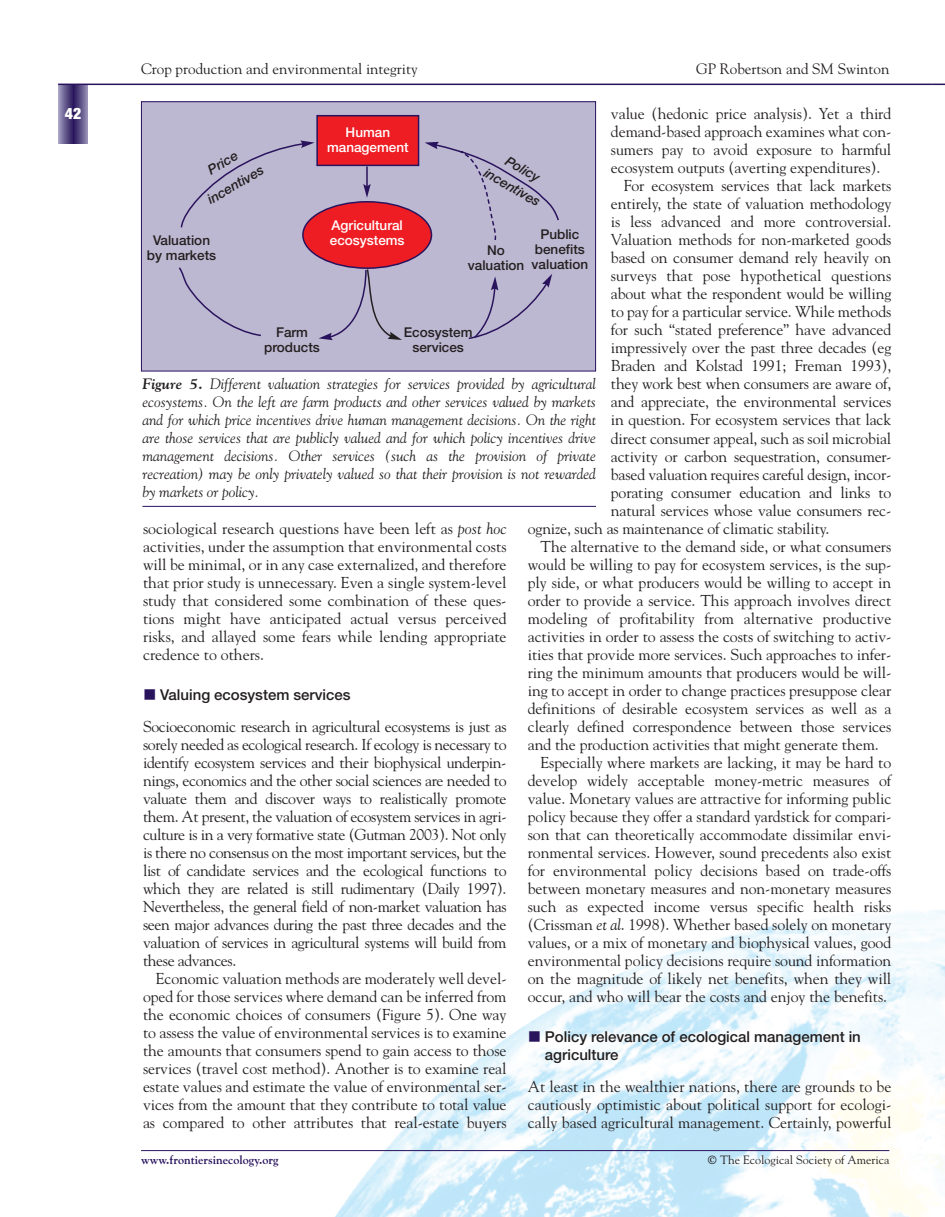
<style>
.page{position:relative;width:945px;height:1217px;background:#fff}
.page>*{position:absolute;margin:0;border:0;box-sizing:border-box;transform-origin:0 0}
.t1{font:15.75px/18px "Goudy";letter-spacing:-.005em;color:#231f20;text-align:justify}
.t2{font:900 condensed 15.75px "Helvetica Neue";color:#fff}
.t3{font:italic 15px/18px "Goudy";color:#231f20;text-align:justify}
.t4{font:500 15px/18px "Helvetica Neue";color:#231f20}
.t5{font:15px "Goudy";color:#231f20}
.t6{font:500 13.5px/15px "Helvetica Neue";color:#231f20;text-align:center}
.t7{font:500 13.5px/15px "Helvetica Neue";color:#fff;text-align:center}
.t8{font:italic 500 13.5px/25.5px "Helvetica Neue";color:#231f20;text-align:center}
.t9{font:12px "Goudy";color:#231f20}
.t10{font:700 12px "Goudy";color:#29135d}
.s1{font-style:italic}
.s2{font-weight:700}
</style>
<div class="page">
<img style="left:340px;top:910px;width:605px;height:306px">
<svg style="left:932px;top:84px;width:13px;height:1px"></svg>
<svg style="left:58px;top:85px;width:30px;height:59px;background:#63578b"></svg>
<hr style="left:58px;top:84px;width:874px;height:1px;background:#29135d">
<hr style="left:141px;top:1150px;width:748px;height:1px;background:#29135d">
<div style="left:141px;top:102px;width:455px;height:269px;background:#bdb8d1"></div>
<div style="left:141px;top:101px;width:455px;height:270px;border:1px solid #29135d"></div>
<hr style="left:142px;top:506px;width:454px;height:1px;background:#29135d">
<div style="left:317px;top:116px;width:102px;height:49px;background:#ee1d23"></div>
<div style="left:316px;top:115px;width:103px;height:51px;border:2px solid #29135d"></div>
<svg style="left:178px;top:140px;width:381px;height:200px"></svg>
<svg style="left:529px;top:1031px;width:11px;height:11px"></svg>
<p class="t2" style="left:65px;top:108px;width:18px">42</p>
<p class="t5" style="left:141px;top:62px;width:278px">Crop production and environmental integrity</p>
<p class="t5" style="left:696px;top:62px;width:195px">GP Robertson and SM Swinton</p>
<p class="t1" style="left:611px;top:106px;width:282px">value (hedonic price analysis). Yet a third</p>
<p class="t1" style="left:611px;top:124px;width:282px">demand-based approach examines what con-</p>
<p class="t1" style="left:611px;top:142px;width:282px">sumers pay to avoid exposure to harmful</p>
<p class="t1" style="left:611px;top:160px;width:271px">ecosystem outputs (averting expenditures).</p>
<p class="t1" style="left:624px;top:178px;width:269px">For ecosystem services that lack markets</p>
<p class="t1" style="left:611px;top:196px;width:282px">entirely, the state of valuation methodology</p>
<p class="t1" style="left:611px;top:214px;width:282px">is less advanced and more controversial.</p>
<p class="t1" style="left:611px;top:232px;width:282px">Valuation methods for non-marketed goods</p>
<p class="t1" style="left:611px;top:250px;width:282px">based on consumer demand rely heavily on</p>
<p class="t1" style="left:611px;top:268px;width:282px">surveys that pose hypothetical questions</p>
<p class="t1" style="left:611px;top:286px;width:282px">about what the respondent would be willing</p>
<p class="t1" style="left:611px;top:304px;width:282px">to pay for a particular service. While methods</p>
<p class="t1" style="left:611px;top:322px;width:282px">for such “stated preference” have advanced</p>
<p class="t1" style="left:611px;top:340px;width:282px">impressively over the past three decades (eg</p>
<p class="t1" style="left:611px;top:358px;width:282px">Braden and Kolstad 1991; Freman 1993),</p>
<p class="t1" style="left:611px;top:376px;width:282px">they work best when consumers are aware of,</p>
<p class="t1" style="left:611px;top:394px;width:282px">and appreciate, the environmental services</p>
<p class="t1" style="left:611px;top:412px;width:282px">in question. For ecosystem services that lack</p>
<p class="t1" style="left:611px;top:430px;width:282px">direct consumer appeal, such as soil microbial</p>
<p class="t1" style="left:611px;top:448px;width:282px">activity or carbon sequestration, consumer-</p>
<p class="t1" style="left:611px;top:466px;width:282px">based valuation requires careful design, incor-</p>
<p class="t1" style="left:611px;top:484px;width:282px">porating consumer education and links to</p>
<p class="t1" style="left:611px;top:502px;width:282px">natural services whose value consumers rec-</p>
<p class="t1" style="left:528px;top:520px;width:303px">ognize, such as maintenance of climatic stability.</p>
<p class="t1" style="left:541px;top:538px;width:352px">The alternative to the demand side, or what consumers</p>
<p class="t1" style="left:528px;top:556px;width:365px">would be willing to pay for ecosystem services, is the sup-</p>
<p class="t1" style="left:528px;top:574px;width:365px">ply side, or what producers would be willing to accept in</p>
<p class="t1" style="left:528px;top:592px;width:365px">order to provide a service. This approach involves direct</p>
<p class="t1" style="left:528px;top:610px;width:365px">modeling of profitability from alternative productive</p>
<p class="t1" style="left:528px;top:628px;width:365px">activities in order to assess the costs of switching to activ-</p>
<p class="t1" style="left:528px;top:646px;width:365px">ities that provide more services. Such approaches to infer-</p>
<p class="t1" style="left:528px;top:664px;width:365px">ring the minimum amounts that producers would be will-</p>
<p class="t1" style="left:528px;top:682px;width:365px">ing to accept in order to change practices presuppose clear</p>
<p class="t1" style="left:528px;top:700px;width:365px">definitions of desirable ecosystem services as well as a</p>
<p class="t1" style="left:528px;top:718px;width:365px">clearly defined correspondence between those services</p>
<p class="t1" style="left:528px;top:736px;width:352px">and the production activities that might generate them.</p>
<p class="t1" style="left:541px;top:754px;width:352px">Especially where markets are lacking, it may be hard to</p>
<p class="t1" style="left:528px;top:772px;width:365px">develop widely acceptable money-metric measures of</p>
<p class="t1" style="left:528px;top:790px;width:365px">value. Monetary values are attractive for informing public</p>
<p class="t1" style="left:528px;top:808px;width:365px">policy because they offer a standard yardstick for compari-</p>
<p class="t1" style="left:528px;top:826px;width:365px">son that can theoretically accommodate dissimilar envi-</p>
<p class="t1" style="left:528px;top:844px;width:365px">ronmental services. However, sound precedents also exist</p>
<p class="t1" style="left:528px;top:862px;width:365px">for environmental policy decisions based on trade-offs</p>
<p class="t1" style="left:528px;top:880px;width:365px">between monetary measures and non-monetary measures</p>
<p class="t1" style="left:528px;top:898px;width:365px">such as expected income versus specific health risks</p>
<p class="t1" style="left:528px;top:916px;width:365px">(Crissman <span class="s1">et al</span>. 1998). Whether based solely on monetary</p>
<p class="t1" style="left:528px;top:934px;width:365px">values, or a mix of monetary and biophysical values, good</p>
<p class="t1" style="left:528px;top:952px;width:365px">environmental policy decisions require sound information</p>
<p class="t1" style="left:528px;top:970px;width:365px">on the magnitude of likely net benefits, when they will</p>
<p class="t1" style="left:528px;top:988px;width:361px">occur, and who will bear the costs and enjoy the benefits.</p>
<p class="t4" style="left:545px;top:1029px;width:318px">Policy relevance of ecological management in agriculture</p>
<p class="t1" style="left:528px;top:1078px;width:365px">At least in the wealthier nations, there are grounds to be cautiously optimistic about political support for ecologi&shy;cally based agricultural management. Certainly, powerful</p>
<p class="t7" style="left:327px;top:125px;width:83px">Human management</p>
<p class="t8" style="left:190px;top:168px;width:64px;rotate:-30deg">Price incentives</p>
<p class="t6" style="left:147px;top:234px;width:71px">Valuation by markets</p>
<p class="t6" style="left:468px;top:244px;width:58px">No valuation</p>
<p class="t8" style="left:500px;top:145px;width:64px;line-height:21px;rotate:30deg">Policy incentives</p>
<p class="t7" style="left:330px;top:218px;width:76px;text-align:left">Agricultural ecosystems</p>
<p class="t6" style="left:532px;top:227px;width:58px">Public benefits valuation</p>
<p class="t6" style="left:264px;top:326px;width:57px">Farm products</p>
<p class="t6" style="left:404px;top:326px;width:70px">Ecosystem services</p>
<p class="t3" style="left:142px;top:376px;width:455px"><span class="s2">Figure 5.</span> Different valuation strategies for services provided by agricultural ecosystems. On the left are farm products and other services valued by markets and for which price incentives drive human management decisions. On the right are those services that are publicly valued and for which policy incentives drive management decisions. Other services (such as the provision of private recreation) may be only privately valued so that their provision is not rewarded by markets or policy.</p>
<p class="t1" style="left:143px;top:520px;width:365px">sociological research questions have been left as <span class="s1">post hoc </span>activities, under the assumption that environmental costs will be minimal, or in any case externalized, and therefore that prior study is unnecessary. Even a single system-level study that considered some combination of these ques&shy;tions might have anticipated actual versus perceived risks, and allayed some fears while lending appropriate credence to others.</p>
<p class="t4" style="left:160px;top:687px;width:192px">Valuing ecosystem services</p>
<p class="t1" style="left:143px;top:718px;width:365px">Socioeconomic research in agricultural ecosystems is just as sorely needed as ecological research. If ecology is necessary to identify ecosystem services and their biophysical underpin&shy;nings, economics and the other social sciences are needed to valuate them and discover ways to realistically promote them. At present, the valuation of ecosystem services in agri&shy;culture is in a very formative state (Gutman 2003). Not only is there no consensus on the most important services, but the list of candidate services and the ecological functions to which they are related is still rudimentary (Daily 1997).<br>Nevertheless, the general field of non-market valuation has seen major advances during the past three decades and the valuation of services in agricultural systems will build from these advances.</p>
<p class="t1" style="left:143px;top:970px;width:365px;text-indent:13px">Economic valuation methods are moderately well devel&shy;oped for those services where demand can be inferred from the economic choices of consumers (Figure 5). One way to assess the value of environmental services is to examine the amounts that consumers spend to gain access to those services (travel cost method). Another is to examine real estate values and estimate the value of environmental ser&shy;vices from the amount that they contribute to total value as compared to other attributes that real-estate buyers</p>
<p class="t10" style="left:141px;top:1155px;width:139px">www.frontiersinecology.org</p>
<p class="t9" style="left:708px;top:1155px;width:183px"><span class="s2">©</span> The Ecological Society of America</p>
</div>
